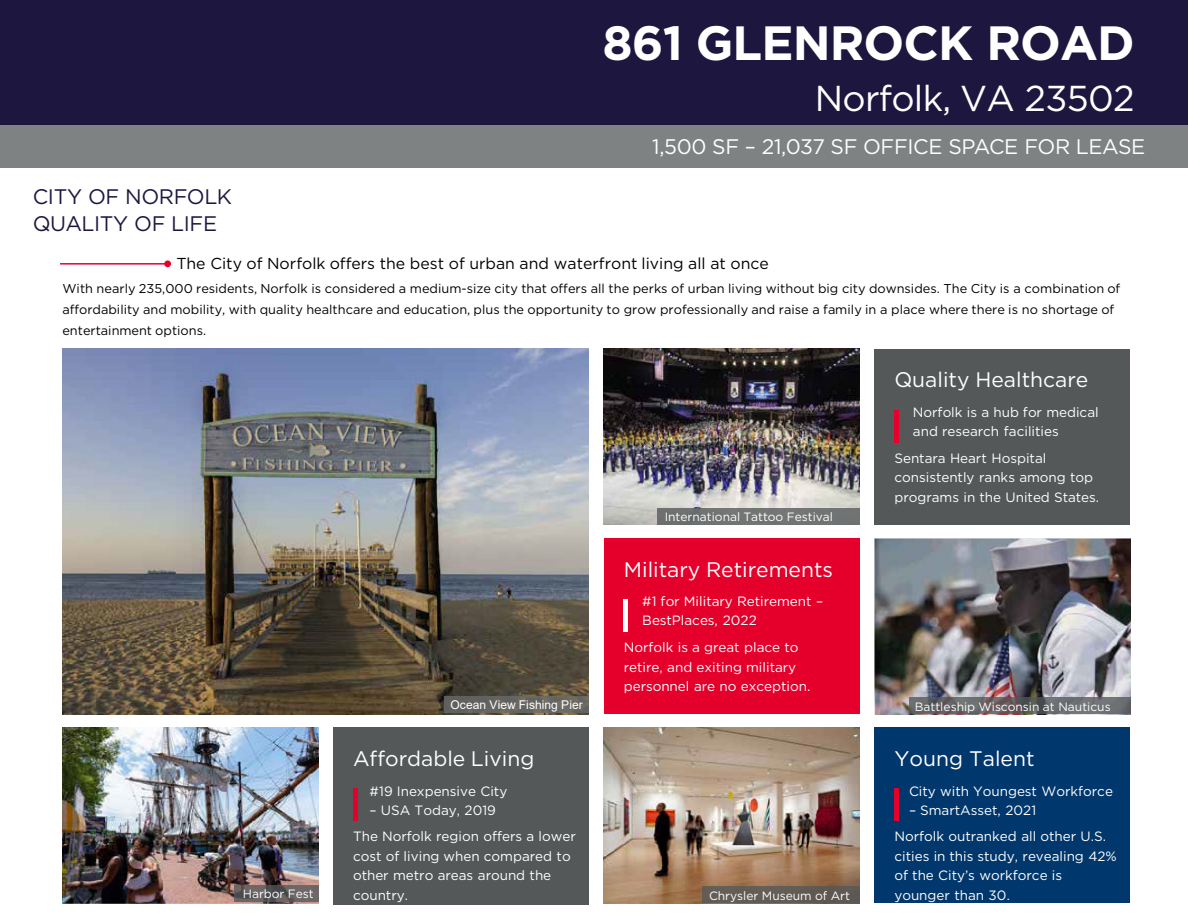
<style>
.page{position:relative;width:1188px;height:918px;background:#fff}
.page>*{position:absolute;margin:0;border:0;box-sizing:border-box;transform-origin:0 0}
.t1{font:700 48px "Gotham";letter-spacing:-.02em;color:#fff}
.t2{font:36px "Gotham";letter-spacing:-.02em;color:#fff}
.t3{font:21px "Gotham";color:#fff}
.t4{font:21px "Gotham";letter-spacing:-.02em;color:#fff}
.t5{font:21px "Gotham";letter-spacing:-.02em;color:#1d1740}
.t6{font:15.9px "Gotham";color:#000}
.t7{font:13.5px/19.5px "Gotham";letter-spacing:-.005em;color:#fff}
.t8{font:12.75px/21.3px "Gotham";letter-spacing:.005em;color:#000}
.t9{font:12px "Gotham";color:#fff}
.t10{font:12px "Arial";color:#fff}
.s1{font-family:"Arial"}
</style>
<div class="page">
<div style="left:0;top:124px;width:1188px;height:44px;background:#7f8283"></div>
<div style="left:0;top:0;width:1188px;height:124px;background:#1d1740"></div>
<img style="left:604px;top:727px;width:256px;height:176px">
<img style="left:62px;top:727px;width:256px;height:176px">
<img style="left:874px;top:538px;width:256px;height:176px">
<img style="left:604px;top:349px;width:256px;height:176px">
<div style="left:874px;top:349px;width:256px;height:176px;background:#545859"></div>
<div style="left:874px;top:727px;width:256px;height:176px;background:#00376c"></div>
<div style="left:604px;top:538px;width:256px;height:176px;background:#e4002b"></div>
<hr style="left:894px;top:410px;width:4px;height:32px;background:#e4002b">
<hr style="left:894px;top:789px;width:4px;height:32px;background:#e4002b">
<hr style="left:624px;top:600px;width:4px;height:32px;background:#fff">
<div style="left:333px;top:727px;width:256px;height:178px;background:#545859"></div>
<hr style="left:353px;top:789px;width:4px;height:32px;background:#e4002b">
<img style="left:62px;top:349px;width:527px;height:365px">
<div style="left:909px;top:698px;width:221px;height:16px;background:#545859;opacity:.78"></div>
<div style="left:702px;top:887px;width:158px;height:16px;background:#625c54"></div>
<div style="left:444px;top:696px;width:145px;height:16px;background:#696b6b;opacity:.78"></div>
<div style="left:657px;top:508px;width:203px;height:16px;background:#717473"></div>
<div style="left:234px;top:885px;width:84px;height:17px;background:#545859;opacity:.78"></div>
<hr style="left:60px;top:263px;width:108px;height:2px;background:#e4002b">
<svg style="left:164px;top:260px;width:7px;height:8px"></svg>
<p class="t1" style="left:603px;top:11px;width:534px">861 GLENROCK ROAD</p>
<p class="t2" style="left:815px;top:75px;width:321px">Norfolk, VA 23502</p>
<p class="t5" style="left:33px;top:183px;width:201px">CITY OF NORFOLK</p>
<p class="t5" style="left:33px;top:210px;width:186px">QUALITY OF LIFE</p>
<p class="t4" style="left:652px;top:133px;width:495px">1,500 SF – 21,037 SF OFFICE SPACE FOR LEASE</p>
<p class="t6" style="left:176px;top:253px;width:594px">The City of Norfolk offers the best of urban and waterfront living all at once</p>
<p class="t8" style="left:62px;top:277px;width:1059px">With nearly 235,000 residents, Norfolk is considered a medium-size city that offers all the perks of urban living without big city downsides. The City is a combination of affordability and mobility, with quality healthcare and education, plus the opportunity to grow professionally and raise a family in a place where there is no shortage of entertainment options.</p>
<p class="t3" style="left:894px;top:367px;width:195px">Quality Healthcare</p>
<p class="t7" style="left:913px;top:403px;width:187px;line-height:19px">Norfolk is a hub for medical and research facilities</p>
<p class="t7" style="left:894px;top:448px;width:206px">Sentara Heart Hospital consistently ranks among top programs in the United States.</p>
<p class="t9" style="left:665px;top:509px;width:170px">International Tattoo Festival</p>
<p class="t9" style="left:243px;top:887px;width:72px">Harbor Fest</p>
<p class="t10" style="left:451px;top:697px;width:134px">Ocean View Fishing Pier</p>
<p class="t3" style="left:353px;top:745px;width:183px">Affordable Living</p>
<p class="t7" style="left:370px;top:781px;width:139px">#19 Inexpensive City</p>
<p class="t7" style="left:370px;top:800px;width:128px">– USA Today, 2019</p>
<p class="t7" style="left:353px;top:827px;width:224px">The Norfolk region offers a lower cost of living when compared to other metro areas around the country.</p>
<p class="t3" style="left:624px;top:556px;width:211px">Military Retirements</p>
<p class="t7" style="left:642px;top:592px;width:183px;line-height:19px">#1 for Military Retirement –<br>BestPlaces, 2022</p>
<p class="t7" style="left:624px;top:637px;width:188px">Norfolk is a great place to retire, and exiting military personnel are no exception.</p>
<p class="t9" style="left:709px;top:888px;width:142px">Chrysler Museum of Art</p>
<p class="t9" style="left:915px;top:699px;width:197px">Battleship Wisconsin at Nauticus</p>
<p class="t3" style="left:894px;top:745px;width:142px">Young Talent</p>
<p class="t7" style="left:909px;top:781px;width:206px">City with Youngest Workforce</p>
<p class="t7" style="left:909px;top:800px;width:129px">– SmartAsset, 2021</p>
<p class="t7" style="left:894px;top:827px;width:224px">Norfolk outranked all other U.S. cities in this study, revealing 42% of the City’s workforce is younger than 30<span class="s1">.</span></p>
</div>
